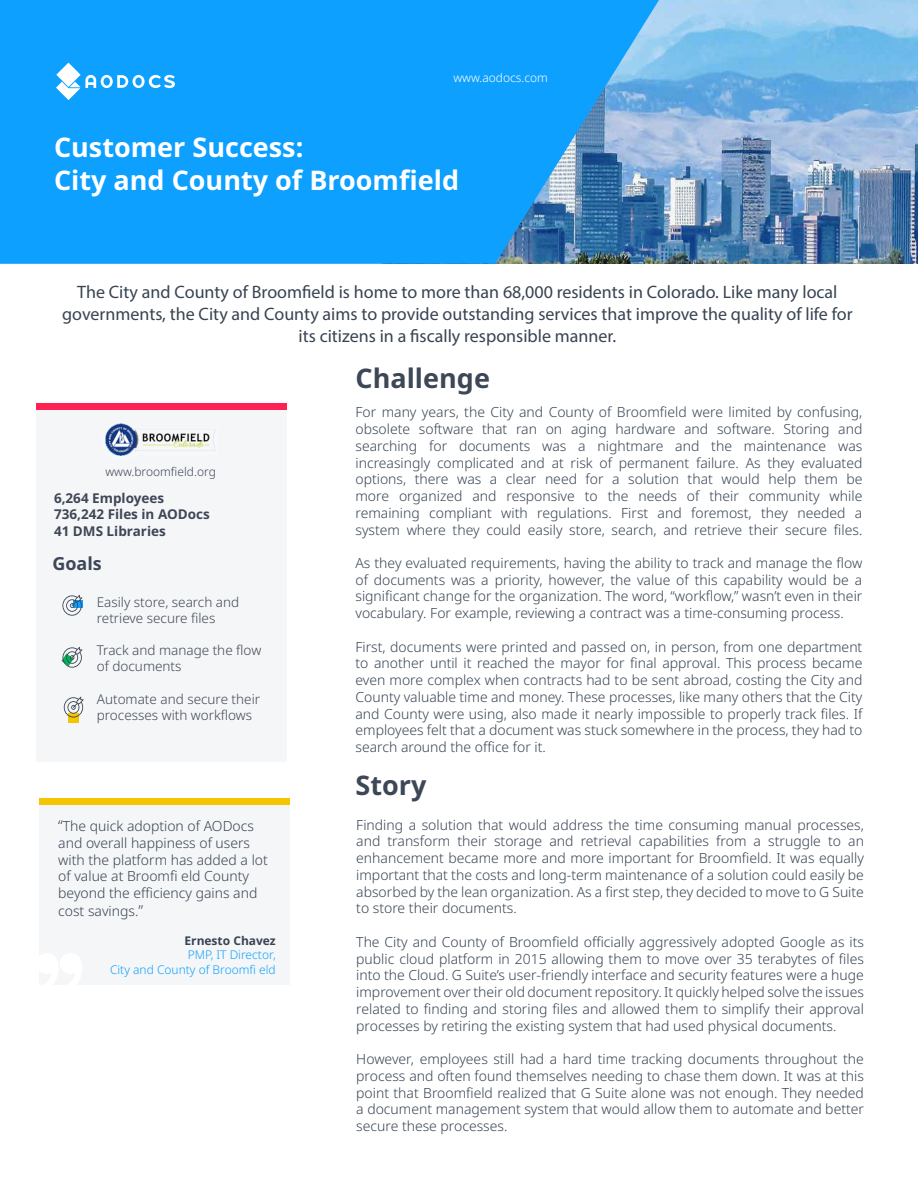
<style>
.page{position:relative;width:918px;height:1188px;background:#fff}
.page>*{position:absolute;margin:0;border:0;box-sizing:border-box;transform-origin:0 0}
.t1{font:700 27px "Noto Sans";color:#fff}
.t2{font:700 27px "Noto Sans";color:#3e4756}
.t3{font:18px/21.6px "Myriad Pro";color:#384453;text-align:center}
.t4{font:700 18px "Noto Sans";color:#3e4756}
.t5{font:300 13.95px/16.8px "Noto Sans";color:#384453;text-align:justify}
.t6{font:300 13.5px/16.2px "Noto Sans";color:#3e4756}
.t7{font:700 13.5px "Noto Sans";color:#3e4756}
.t8{font:300 12px "Noto Sans";color:#0da0ff}
.t9{font:300 12px "Noto Sans";color:#3e4756}
.t10{font:300 12px "Noto Sans";color:#fff}
.t11{font:700 12px "Noto Sans";color:#384453}
.s1{font-size:15px}
</style>
<div class="page">
<img style="left:659px;top:0;width:259px;height:263px">
<svg style="left:0;top:0;width:659px;height:264px;background:#189ef6"></svg>
<svg style="left:56px;top:63px;width:119px;height:37px"></svg>
<div style="left:39px;top:799px;width:251px;height:186px;background:#f5f6f8"></div>
<div style="left:39px;top:799px;width:251px;height:6px;background:#f5c600"></div>
<div style="left:36px;top:404px;width:250px;height:358px;background:#f5f6f8"></div>
<div style="left:36px;top:403px;width:250px;height:7px;background:#ff2153"></div>
<img style="left:105px;top:423px;width:110px;height:33px">
<div style="left:73px;top:600px;width:10px;height:8px;background:#0da0ff"></div>
<svg style="left:62px;top:595px;width:20px;height:21px"></svg>
<svg style="left:61px;top:647px;width:21px;height:21px"></svg>
<div style="left:68px;top:713px;width:11px;height:9px;background:#f5c600"></div>
<svg style="left:64px;top:697px;width:20px;height:21px"></svg>
<p class="t10" style="left:453px;top:69px;width:96px">www.aodocs.com</p>
<p class="t1" style="left:54px;top:128px;width:251px">Customer Success:</p>
<p class="t1" style="left:54px;top:161px;width:407px">City and County of Broomfield</p>
<p class="t3" style="left:62px;top:281px;width:792px">The City and County of Broomfield is home to more than 68,000 residents in Colorado. Like many local governments, the City and County aims to provide outstanding services that improve the quality of life for its citizens in a fiscally responsible manner.</p>
<p class="t9" style="left:105px;top:463px;width:112px">www.broomfield.org</p>
<p class="t7" style="left:54px;top:489px;width:112px">6,264 Employees</p>
<p class="t7" style="left:54px;top:505px;width:157px">736,242 Files in AODocs</p>
<p class="t7" style="left:54px;top:521px;width:113px">41 DMS Libraries</p>
<p class="t4" style="left:52px;top:550px;width:51px">Goals</p>
<p class="t6" style="left:97px;top:594px;width:144px">Easily store, search and retrieve secure files</p>
<p class="t6" style="left:97px;top:642px;width:166px">Track and manage the flow of documents</p>
<p class="t6" style="left:97px;top:691px;width:165px">Automate and secure their processes with workflows</p>
<p class="t5" style="left:58px;top:818px;width:197px"><span class="s1">“</span>The quick adoption of AODocs</p>
<p class="t5" style="left:58px;top:835px;width:211px;text-align:left">and overall happiness of users with the platform has added a lot of value at Broomfi eld County beyond the efficiency gains and cost savings.<span class="s1">”</span></p>
<p class="t11" style="left:185px;top:932px;width:93px">Ernesto Chavez</p>
<p class="t8" style="left:188px;top:947px;width:90px">PMP, IT Director,</p>
<p class="t8" style="left:110px;top:961px;width:167px">City and County of Broomfi eld</p>
<p class="t2" style="left:356px;top:359px;width:136px">Challenge</p>
<p class="t5" style="left:356px;top:404px;width:508px">For many years, the City and County of Broomfield were limited by confusing, obsolete software that ran on aging hardware and software. Storing and searching for documents was a nightmare and the maintenance was increasingly complicated and at risk of permanent failure. As they evaluated options, there was a clear need for a solution that would help them be more organized and responsive to the needs of their community while remaining compliant with regulations. First and foremost, they needed a system where they could easily store, search, and retrieve their secure files.</p>
<p class="t5" style="left:356px;top:555px;width:508px">As they evaluated requirements, having the ability to track and manage the flow of documents was a priority, however, the value of this capability would be a significant change for the organization. The word, “workflow,” wasn’t even in their vocabulary. For example, reviewing a contract was a time-consuming process.</p>
<p class="t5" style="left:356px;top:639px;width:508px">First, documents were printed and passed on, in person, from one department to another until it reached the mayor for final approval. This process became even more complex when contracts had to be sent abroad, costing the City and County valuable time and money. These processes, like many others that the City and County were using, also made it nearly impossible to properly track files. If employees felt that a document was stuck somewhere in the process, they had to search around the office for it.</p>
<p class="t2" style="left:356px;top:766px;width:72px">Story</p>
<p class="t5" style="left:356px;top:817px;width:509px">Finding a solution that would address the time consuming manual processes, and transform their storage and retrieval capabilities from a struggle to an enhancement became more and more important for Broomfield. It was equally important that the costs and long-term maintenance of a solution could easily be absorbed by the lean organization. As a first step, they decided to move to G Suite to store their documents.</p>
<p class="t5" style="left:356px;top:934px;width:509px">The City and County of Broomfield officially aggressively adopted Google as its public cloud platform in 2015 allowing them to move over 35 terabytes of files into the Cloud. G Suite’s user-friendly interface and security features were a huge improvement over their old document repository. It quickly helped solve the issues related to finding and storing files and allowed them to simplify their approval processes by retiring the existing system that had used physical documents.</p>
<p class="t5" style="left:356px;top:1051px;width:509px">However, employees still had a hard time tracking documents throughout the process and often found themselves needing to chase them down. It was at this point that Broomfield realized that G Suite alone was not enough. They needed a document management system that would allow them to automate and better secure these processes.</p>
</div>
